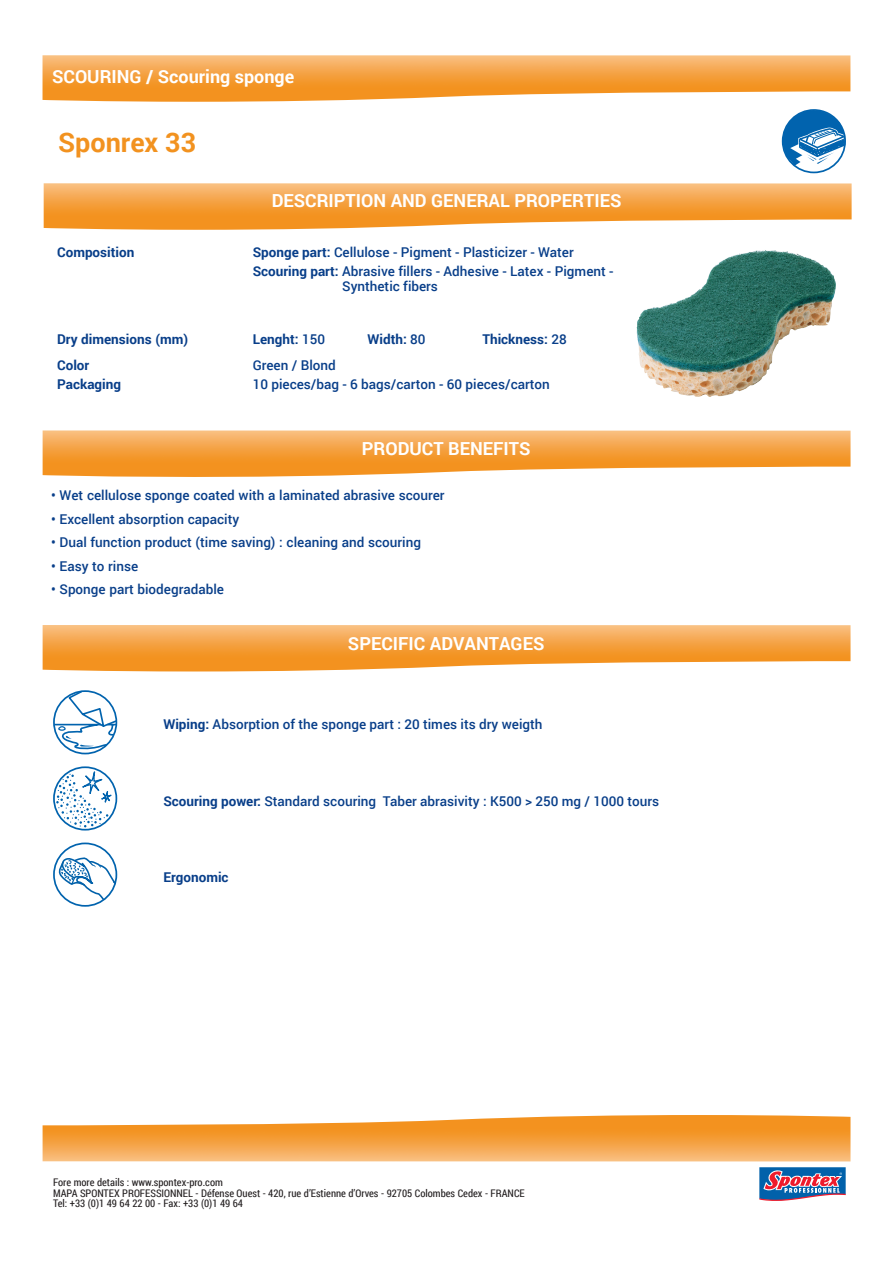
<style>
.page{position:relative;width:893px;height:1263px;background:#fff}
.page>*{position:absolute;margin:0;border:0;box-sizing:border-box;transform-origin:0 0}
.scouring{font:700 27px "Roboto";color:#f2921f}
.floors{font:700 18px "Roboto";color:#fff}
.specific_features_te{font:500 13.5px "Roboto";color:#083e89}
.secteur_titre{font:500 13.5px "Roboto";color:#083e89}
.HTML_DRY{font:500 13.5px/15px "Roboto";color:#083e89}
.secteur_titre-2{font:700 13.5px "Roboto";color:#083e89}
.HTML_DRY-2{font:700 13.5px "Roboto";color:#083e89}
.specific_features_te-2{font:700 13.5px "Roboto";color:#083e89}
.HTML_ADRESSES_BODY{font:10.5px/10.5px "Roboto Condensed";color:#231f20}
.s1{font-weight:700}
.s2{font-weight:500}
</style>
<div class="page">
<svg style="left:759px;top:1167px;width:87px;height:34px;background:#757ba5"></svg>
<img style="left:43px;top:1115px;width:807px;height:46px">
<img style="left:44px;top:183px;width:808px;height:47px">
<img style="left:43px;top:55px;width:807px;height:47px">
<svg style="left:781px;top:109px;width:65px;height:64px"></svg>
<img style="left:636px;top:250px;width:129px;height:147px">
<img style="left:43px;top:430px;width:807px;height:47px">
<img style="left:43px;top:625px;width:807px;height:46px">
<svg style="left:53px;top:690px;width:64px;height:62px"></svg>
<div style="left:53px;top:766px;width:64px;height:64px;border:2px solid #0163ae;border-radius:50%"></div>
<svg style="left:56px;top:771px;width:56px;height:56px"></svg>
<svg style="left:54px;top:843px;width:62px;height:63px"></svg>
<div style="left:53px;top:842px;width:64px;height:65px;border:2px solid #0163ae;border-radius:50%"></div>
<svg style="left:57px;top:856px;width:60px;height:45px"></svg>
<p class="floors" style="left:52px;top:64px;width:244px">SCOURING / Scouring sponge</p>
<p class="scouring" style="left:58px;top:124px;width:140px">Sponrex 33</p>
<p class="floors" style="left:272px;top:188px;width:351px">DESCRIPTION AND GENERAL PROPERTIES</p>
<p class="secteur_titre-2" style="left:57px;top:243px;width:79px">Composition</p>
<p class="HTML_DRY" style="left:253px;top:244px;width:322px"><span class="s1">Sponge part:</span> Cellulose - Pigment - Plasticizer - Water</p>
<p class="HTML_DRY" style="left:342px;top:264px;width:273px;text-indent:-89px"><span class="s1">Scouring part:</span> Abrasive fillers - Adhesive - Latex - Pigment -<br>Synthetic fibers</p>
<p class="secteur_titre-2" style="left:57px;top:329px;width:133px">Dry dimensions (mm)</p>
<p class="HTML_DRY-2" style="left:253px;top:329px;width:74px">Lenght: <span class="s2">150</span></p>
<p class="HTML_DRY-2" style="left:368px;top:329px;width:60px">Width: <span class="s2">80</span></p>
<p class="HTML_DRY-2" style="left:482px;top:329px;width:86px">Thickness: <span class="s2">28</span></p>
<p class="secteur_titre-2" style="left:57px;top:356px;width:34px">Color</p>
<p class="secteur_titre-2" style="left:57px;top:375px;width:65px">Packaging</p>
<p class="specific_features_te" style="left:253px;top:356px;width:85px">Green / Blond</p>
<p class="specific_features_te" style="left:253px;top:375px;width:299px">10 pieces/bag - 6 bags/carton - 60 pieces/carton</p>
<p class="floors" style="left:362px;top:436px;width:170px">PRODUCT BENEFITS</p>
<p class="secteur_titre" style="left:51px;top:486px;width:395px">• Wet cellulose sponge coated with a laminated abrasive scourer</p>
<p class="secteur_titre" style="left:51px;top:510px;width:190px">• Excellent absorption capacity</p>
<p class="secteur_titre" style="left:51px;top:533px;width:371px">• Dual function product (time saving) : cleaning and scouring</p>
<p class="secteur_titre" style="left:51px;top:557px;width:89px">• Easy to rinse</p>
<p class="secteur_titre" style="left:51px;top:580px;width:174px">• Sponge part biodegradable</p>
<p class="floors" style="left:348px;top:630px;width:198px">SPECIFIC ADVANTAGES</p>
<p class="specific_features_te" style="left:163px;top:715px;width:381px"><span class="s1">Wiping:</span> Absorption of the sponge part : 20 times its dry weigth</p>
<p class="specific_features_te" style="left:163px;top:791px;width:497px"><span class="s1">Scouring power:</span> Standard scouring Taber abrasivity : K500 &gt; 250 mg / 1000 tours</p>
<p class="specific_features_te-2" style="left:163px;top:867px;width:67px">Ergonomic</p>
<p class="HTML_ADRESSES_BODY" style="left:53px;top:1177px;width:473px">Fore more details : www.spontex-pro.com<br>MAPA SPONTEX PROFESSIONNEL - Défense Ouest - 420, rue d’Estienne d’Orves - 92705 Colombes Cedex - FRANCE</p>
<p class="HTML_ADRESSES_BODY" style="left:53px;top:1198px;width:191px">Tel: +33 (0)1 49 64 22 00 - Fax: +33 (0)1 49 64</p>
</div>
